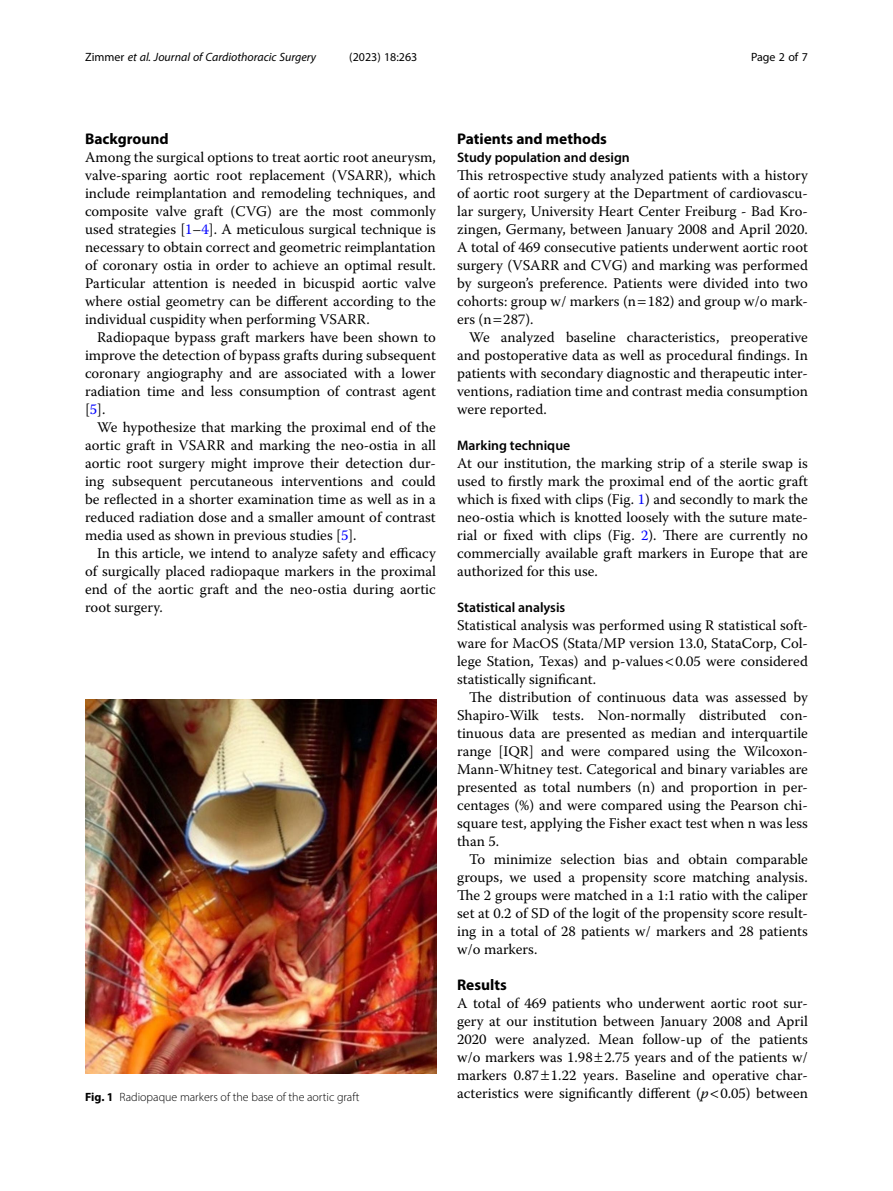
<style>
.page{position:relative;width:893px;height:1191px;background:#fff}
.page>*{position:absolute;margin:0;border:0;box-sizing:border-box;transform-origin:0 0}
.Head_1{font:700 15.45px "Myriad Pro";color:#000}
.Body_Text{font:14.7px/18px "Warnock Pro";color:#000;text-align:justify}
.Body_Text_Indent{font:14.7px/18px "Warnock Pro";color:#000;text-align:justify}
.Head_2{font:600 13.8px "Myriad Pro";color:#000}
.Head_2_After_1{font:600 13.8px "Myriad Pro";color:#000}
.Figure_Caption{font:300 12px "Myriad Pro";color:#000}
.t1{font:italic 12px "Myriad Pro";color:#000}
.t2{font:12px "Myriad Pro";color:#000}
.s1{font-style:normal}
.s2{color:#00f}
.s3{font-weight:700}
.s4{font-style:italic}
</style>
<div class="page">
<img style="left:85px;top:699px;width:351px;height:375px">
<p class="t1" style="left:85px;top:50px;width:233px"><span class="s1">Zimmer</span> et al. Journal of Cardiothoracic Surgery</p>
<p class="t2" style="left:349px;top:50px;width:70px">(2023) 18:263</p>
<p class="t2" style="left:751px;top:50px;width:58px">Page 2 of 7</p>
<p class="Head_1" style="left:85px;top:129px;width:85px">Background</p>
<p class="Body_Text" style="left:85px;top:148px;width:352px">Among the surgical options to treat aortic root aneurysm, valve-sparing aortic root replacement (VSARR), which include reimplantation and remodeling techniques, and composite valve graft (CVG) are the most commonly used strategies [<span class="s2">1</span>–<span class="s2">4</span>]. A meticulous surgical technique is necessary to obtain correct and geometric reimplantation of coronary ostia in order to achieve an optimal result.<br>Particular attention is needed in bicuspid aortic valve where ostial geometry can be different according to the individual cuspidity when performing VSARR.</p>
<p class="Body_Text_Indent" style="left:85px;top:328px;width:352px;text-indent:12px">Radiopaque bypass graft markers have been shown to improve the detection of bypass grafts during subsequent coronary angiography and are associated with a lower radiation time and less consumption of contrast agent [<span class="s2">5</span>].</p>
<p class="Body_Text_Indent" style="left:85px;top:418px;width:352px;text-indent:12px">We hypothesize that marking the proximal end of the aortic graft in VSARR and marking the neo-ostia in all aortic root surgery might improve their detection dur&shy;ing subsequent percutaneous interventions and could be reflected in a shorter examination time as well as in a reduced radiation dose and a smaller amount of contrast media used as shown in previous studies [<span class="s2">5</span>].</p>
<p class="Body_Text_Indent" style="left:85px;top:544px;width:352px;text-indent:12px">In this article, we intend to analyze safety and efficacy of surgically placed radiopaque markers in the proximal end of the aortic graft and the neo-ostia during aortic root surgery.</p>
<p class="Head_1" style="left:457px;top:129px;width:151px">Patients and methods</p>
<p class="Head_2_After_1" style="left:457px;top:149px;width:174px">Study population and design</p>
<p class="Body_Text" style="left:457px;top:166px;width:352px">This retrospective study analyzed patients with a history of aortic root surgery at the Department of cardiovascu&shy;lar surgery, University Heart Center Freiburg - Bad Kro&shy;zingen, Germany, between January 2008 and April 2020.<br>A total of 469 consecutive patients underwent aortic root surgery (VSARR and CVG) and marking was performed by surgeon’s preference. Patients were divided into two cohorts: group w/ markers (n 182) and group w/o mark&shy;ers (n 287).</p>
<p class="Body_Text_Indent" style="left:457px;top:328px;width:352px;text-indent:12px">We analyzed baseline characteristics, preoperative and postoperative data as well as procedural findings. In patients with secondary diagnostic and therapeutic inter&shy;ventions, radiation time and contrast media consumption were reported.</p>
<p class="Head_2" style="left:457px;top:437px;width:115px">Marking technique</p>
<p class="Body_Text" style="left:457px;top:454px;width:352px">At our institution, the marking strip of a sterile swap is used to firstly mark the proximal end of the aortic graft which is fixed with clips (Fig. <span class="s2">1</span>) and secondly to mark the neo-ostia which is knotted loosely with the suture mate&shy;rial or fixed with clips (Fig. <span class="s2">2</span>). There are currently no commercially available graft markers in Europe that are authorized for this use.</p>
<p class="Head_2" style="left:457px;top:599px;width:110px">Statistical analysis</p>
<p class="Body_Text" style="left:457px;top:616px;width:352px">Statistical analysis was performed using R statistical soft&shy;ware for MacOS (Stata/MP version 13.0, StataCorp, Col&shy;lege Station, Texas) and p-values 0.05 were considered statistically significant.</p>
<p class="Body_Text_Indent" style="left:457px;top:688px;width:352px;text-indent:12px">The distribution of continuous data was assessed by Shapiro-Wilk tests. Non-normally distributed con&shy;tinuous data are presented as median and interquartile range [IQR] and were compared using the Wilcoxon-Mann-Whitney test. Categorical and binary variables are presented as total numbers (n) and proportion in per&shy;centages (%) and were compared using the Pearson chi&shy;square test, applying the Fisher exact test when n was less than 5.</p>
<p class="Body_Text_Indent" style="left:457px;top:850px;width:352px;text-indent:12px">To minimize selection bias and obtain comparable groups, we used a propensity score matching analysis.<br>The 2 groups were matched in a 1:1 ratio with the caliper set at 0.2 of SD of the logit of the propensity score result&shy;ing in a total of 28 patients w/ markers and 28 patients w/o markers.</p>
<p class="Head_1" style="left:457px;top:975px;width:51px">Results</p>
<p class="Body_Text" style="left:457px;top:994px;width:352px">A total of 469 patients who underwent aortic root sur&shy;gery at our institution between January 2008 and April 2020 were analyzed. Mean follow-up of the patients w/o markers was 1.98 2.75 years and of the patients w/ markers 0.87 1.22 years. Baseline and operative char-</p>
<p class="Figure_Caption" style="left:85px;top:1089px;width:276px"><span class="s3">Fig. 1</span> Radiopaque markers of the base of the aortic graft</p>
<p class="Body_Text" style="left:457px;top:1084px;width:352px">acteristics were significantly different (<span class="s4">p</span> 0.05) between</p>
</div>
